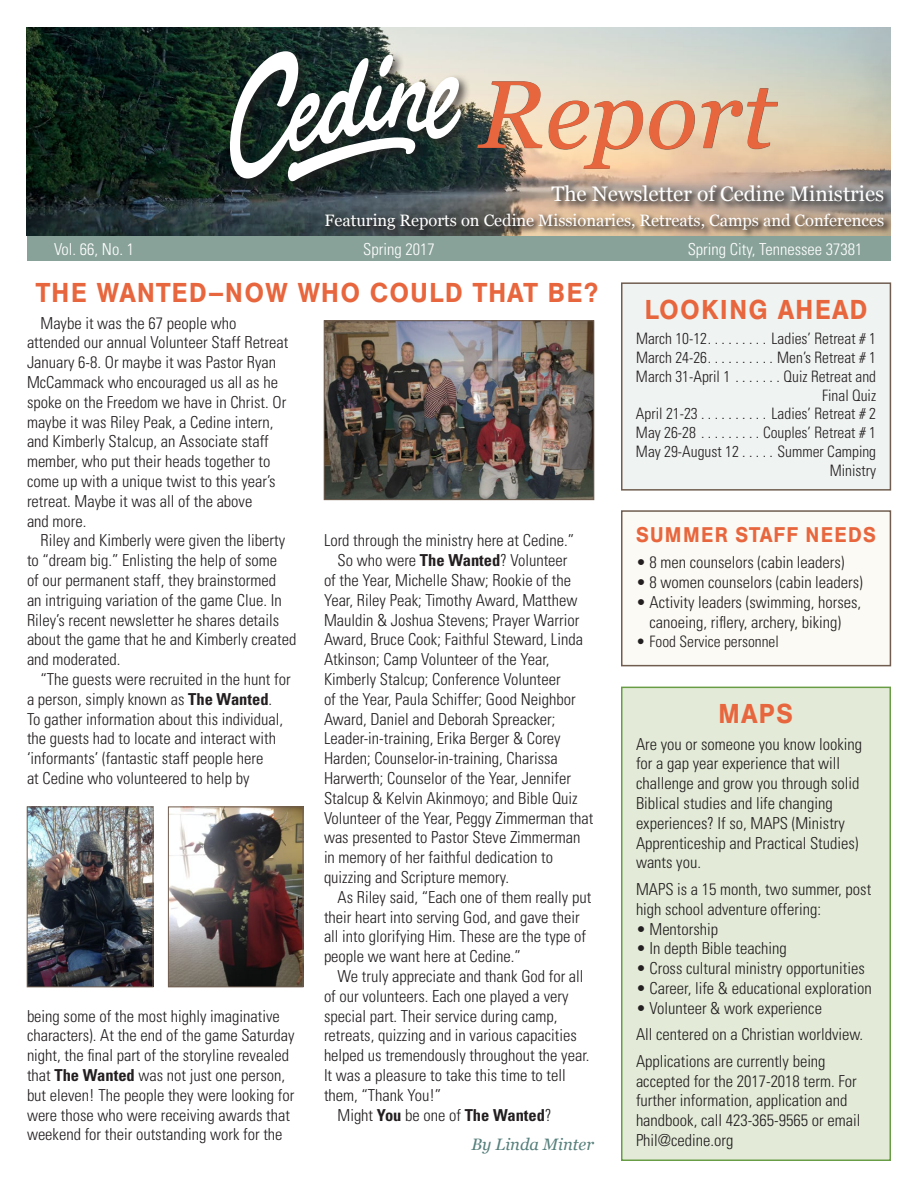
<style>
.page{position:relative;width:918px;height:1188px;background:#fff}
.page>*{position:absolute;margin:0;border:0;box-sizing:border-box;transform-origin:0 0}
.t1{font:italic 95.85px "Georgia";color:#e8663d}
.Headings{font:27px "AG Schoolbook Medium A";letter-spacing:.06em;color:#e8663d;scale:.92 1}
.Headings-2{font:27px "AG Schoolbook Medium A";letter-spacing:.08em;color:#e8663d;scale:.92 1}
.t2{font:21px "Georgia";color:#fff}
.Headings-3{font:21px "AG Schoolbook Medium A";letter-spacing:.1em;color:#e8663d;scale:.92 1}
.Text{font:300 condensed 16.5px/19.8px "Univers";color:#231f20}
.Text_no_indent{font:300 condensed 16.5px/19.8px "Univers";color:#231f20}
.t3{font:16.5px "Georgia";color:#fff}
.Text-2{font:300 condensed 16.5px "Univers";color:#fff}
.Brown_Subheading{font:italic 16.5px "Georgia";color:#567f7b}
.Text_no_indent-2{font:300 condensed 15.75px/18.8px "Univers";color:#231f20;text-align:right}
.s1{font-weight:700}
</style>
<div class="page">
<div style="left:622px;top:687px;width:268px;height:473px;background:#e3ebd8"></div>
<div style="left:621px;top:687px;width:270px;height:474px;border:2px solid #699d45"></div>
<div style="left:27px;top:234px;width:864px;height:27px;background:#88a299"></div>
<img style="left:27px;top:27px;width:864px;height:208px">
<div style="left:226px;top:48px;width:247px;height:145px;background:#231f20;opacity:.75"></div>
<svg style="left:230px;top:51px;width:232px;height:132px"></svg>
<div style="left:477px;top:81px;width:301px;height:88px;background:#231f20;opacity:.75"></div>
<div style="left:323px;top:184px;width:569px;height:54px;background:#231f20;opacity:.75"></div>
<div style="left:622px;top:283px;width:268px;height:207px;background:#eff3f1"></div>
<div style="left:621px;top:282px;width:270px;height:209px;border:2px solid #705d50"></div>
<div style="left:622px;top:511px;width:268px;height:155px;background:#fbfaf4"></div>
<div style="left:621px;top:510px;width:270px;height:156px;border:2px solid #705d50"></div>
<img style="left:29px;top:809px;width:122px;height:176px">
<div style="left:27px;top:807px;width:126px;height:180px;border:1px solid #705d50"></div>
<img style="left:326px;top:323px;width:266px;height:175px">
<div style="left:324px;top:321px;width:270px;height:179px;border:1px solid #705d50"></div>
<img style="left:170px;top:809px;width:131px;height:176px">
<div style="left:168px;top:807px;width:135px;height:180px;border:1px solid #705d50"></div>
<p class="t1" style="left:478px;top:45px;width:298px">Report</p>
<p class="t2" style="left:551px;top:179px;width:334px">The Newsletter of Cedine Ministries</p>
<p class="t3" style="left:325px;top:208px;width:561px">Featuring Reports on Cedine Missionaries, Retreats, Camps and Conferences</p>
<p class="Text-2" style="left:54px;top:239px;width:81px">Vol. 66, No. 1</p>
<p class="Text-2" style="left:363px;top:239px;width:73px">Spring 2017</p>
<p class="Text-2" style="left:688px;top:239px;width:176px">Spring City, Tennessee 37381</p>
<p class="Headings" style="left:36px;top:276px;width:613px">THE WANTED—NOW WHO COULD THAT BE?</p>
<p class="Text" style="left:27px;top:313px;width:263px;text-indent:14px">Maybe it was the 67 people who attended our annual Volunteer Staff Retreat January 6-8. Or maybe it was Pastor Ryan McCammack who encouraged us all as he spoke on the Freedom we have in Christ. Or maybe it was Riley Peak, a Cedine intern, and Kimberly Stalcup, an Associate staff member, who put their heads together to come up with a unique twist to this year’s retreat. Maybe it was all of the above<br>and more.</p>
<p class="Text" style="left:27px;top:531px;width:271px;text-indent:14px">Riley and Kimberly were given the liberty to “dream big.” Enlisting the help of some<br>of our permanent staff, they brainstormed<br>an intriguing variation of the game Clue. In Riley’s recent newsletter he shares details about the game that he and Kimberly created and moderated.</p>
<p class="Text" style="left:27px;top:669px;width:265px;text-indent:14px">“The guests were recruited in the hunt for a person, simply known as <span class="s1">The Wanted</span>.<br>To gather information about this individual, the guests had to locate and interact with ‘informants’ (fantastic staff people here<br>at Cedine who volunteered to help by</p>
<p class="Text" style="left:324px;top:531px;width:252px">Lord through the ministry here at Cedine.”</p>
<p class="Text" style="left:324px;top:550px;width:271px;text-indent:14px">So who were <span class="s1">The Wanted</span>? Volunteer<br>of the Year, Michelle Shaw; Rookie of the Year, Riley Peak; Timothy Award, Matthew Mauldin &amp; Joshua Stevens; Prayer Warrior Award, Bruce Cook; Faithful Steward, Linda Atkinson; Camp Volunteer of the Year, Kimberly Stalcup; Conference Volunteer<br>of the Year, Paula Schiffer; Good Neighbor Award, Daniel and Deborah Spreacker; Leader-in-training, Erika Berger &amp; Corey Harden; Counselor-in-training, Charissa Harwerth; Counselor of the Year, Jennifer Stalcup &amp; Kelvin Akinmoyo; and Bible Quiz Volunteer of the Year, Peggy Zimmerman that was presented to Pastor Steve Zimmerman in memory of her faithful dedication to quizzing and Scripture memory.</p>
<p class="Text" style="left:324px;top:887px;width:269px;text-indent:14px">As Riley said, “Each one of them really put their heart into serving God, and gave their all into glorifying Him. These are the type of people we want here at Cedine.”</p>
<p class="Text" style="left:324px;top:966px;width:267px;text-indent:14px">We truly appreciate and thank God for all of our volunteers. Each one played a very special part. Their service during camp, retreats, quizzing and in various capacities helped us tremendously throughout the year.<br>It was a pleasure to take this time to tell them, “Thank You!”</p>
<p class="Text" style="left:338px;top:1105px;width:215px">Might <span class="s1">You</span> be one of <span class="s1">The Wanted</span>?</p>
<p class="Brown_Subheading" style="left:471px;top:1132px;width:124px">By Linda Minter</p>
<p class="Text" style="left:27px;top:1006px;width:269px">being some of the most highly imaginative characters). At the end of the game Saturday night, the final part of the storyline revealed that <span class="s1">The Wanted</span> was not just one person, but eleven! The people they were looking for were those who were receiving awards that weekend for their outstanding work for the</p>
<p class="Headings-2" style="left:645px;top:293px;width:243px">LOOKING AHEAD</p>
<p class="Text_no_indent-2" style="left:636px;top:329px;width:77px">March 10-12 .........</p>
<p class="Text_no_indent-2" style="left:772px;top:329px;width:106px">Ladies’ Retreat # 1</p>
<p class="Text_no_indent-2" style="left:636px;top:348px;width:77px">March 24-26 ..........</p>
<p class="Text_no_indent-2" style="left:777px;top:348px;width:100px">Men’s Retreat # 1</p>
<p class="Text_no_indent-2" style="left:636px;top:367px;width:99px">March 31-April 1 ........</p>
<p class="Text_no_indent-2" style="left:784px;top:367px;width:94px">Quiz Retreat and<br>Final Quiz</p>
<p class="Text_no_indent-2" style="left:636px;top:404px;width:242px">April 21-23 . . . . . . . . . . Ladies’ Retreat # 2</p>
<p class="Text_no_indent-2" style="left:636px;top:423px;width:65px">May 26-28 ..........</p>
<p class="Text_no_indent-2" style="left:763px;top:423px;width:115px">Couples’ Retreat # 1</p>
<p class="Text_no_indent-2" style="left:636px;top:442px;width:242px">May 29-August 12 . . . . . Summer Camping</p>
<p class="Text_no_indent-2" style="left:830px;top:461px;width:48px">Ministry</p>
<p class="Headings-3" style="left:636px;top:522px;width:263px">SUMMER STAFF NEEDS</p>
<p class="Text" style="left:636px;top:553px;width:210px">• 8 men counselors (cabin leaders)</p>
<p class="Text" style="left:636px;top:573px;width:228px">• 8 women counselors (cabin leaders)</p>
<p class="Text" style="left:636px;top:592px;width:227px;text-align:center">• Activity leaders (swimming, horses, canoeing, riflery, archery, biking)</p>
<p class="Text_no_indent-2" style="left:636px;top:632px;width:144px">• Food Service personnel</p>
<p class="Headings" style="left:719px;top:697px;width:82px">MAPS</p>
<p class="Text_no_indent" style="left:636px;top:734px;width:228px">Are you or someone you know looking for a gap year experience that will challenge and grow you through solid<br>Biblical studies and life changing experiences? If so, MAPS (Ministry<br>Apprenticeship and Practical Studies) wants you.</p>
<p class="Text_no_indent" style="left:636px;top:879px;width:237px">MAPS is a 15 month, two summer, post high school adventure offering:</p>
<p class="Text" style="left:636px;top:919px;width:84px">• Mentorship</p>
<p class="Text" style="left:636px;top:939px;width:152px">• In depth Bible teaching</p>
<p class="Text" style="left:636px;top:958px;width:230px">• Cross cultural ministry opportunities</p>
<p class="Text" style="left:636px;top:978px;width:237px">• Career, life &amp; educational exploration</p>
<p class="Text" style="left:636px;top:998px;width:188px">• Volunteer &amp; work experience</p>
<p class="Text_no_indent" style="left:636px;top:1025px;width:229px">All centered on a Christian worldview.</p>
<p class="Text_no_indent" style="left:636px;top:1051px;width:226px">Applications are currently being accepted for the 2017-2018 term. For further information, application and handbook, call 423-365-9565 or email Phil@cedine.org</p>
</div>
